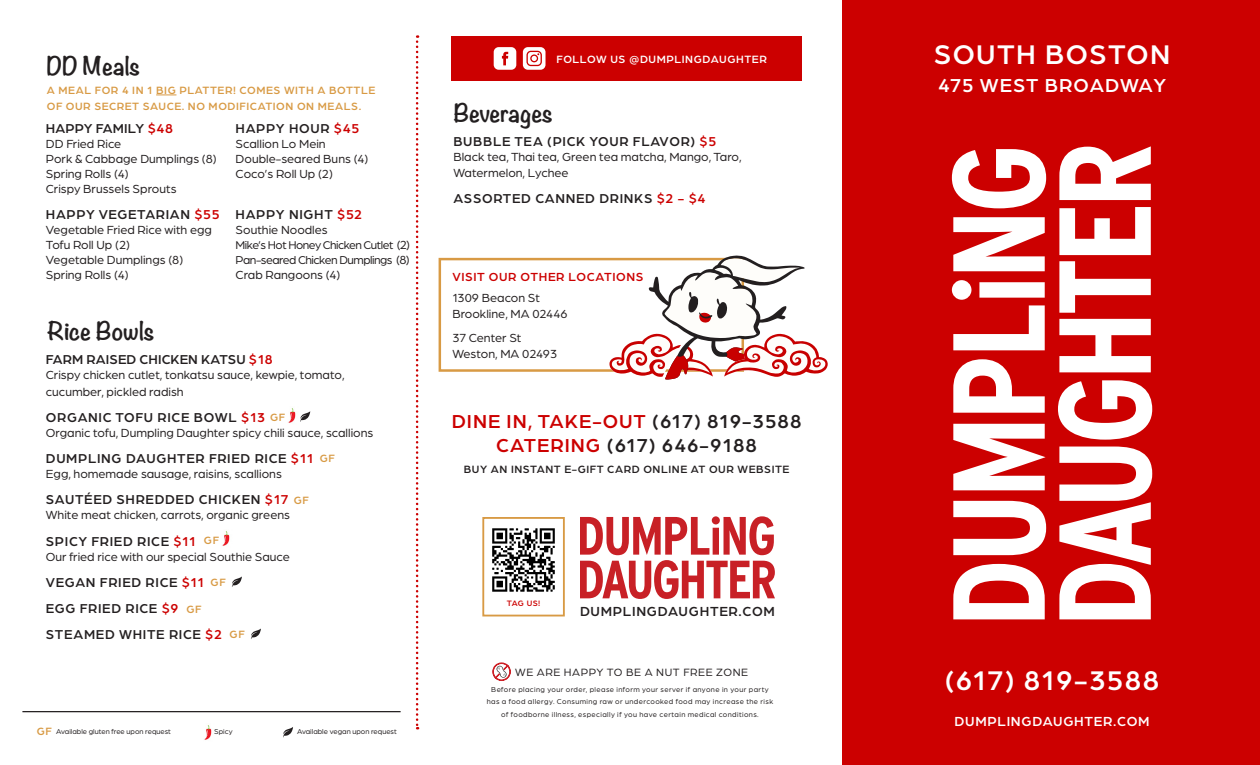
<style>
.page{position:relative;width:1260px;height:765px;background:#fff}
.page>*{position:absolute;margin:0;border:0;box-sizing:border-box;transform-origin:0 0}
.t1{font:500 28.75px "Arboria";letter-spacing:.05em;color:#fff}
.t2{font:700 22.5px "Noteworthy";color:#231f20}
.t3{font:500 20px "Arboria";letter-spacing:.05em;color:#c00}
.t4{font:500 20px "Arboria";letter-spacing:.05em;color:#231f20}
.t5{font:500 20px "Arboria";letter-spacing:.045em;color:#fff}
.t6{font:500 14px "Arboria";letter-spacing:.05em;color:#fff}
.t7{font:500 14px "Arboria";letter-spacing:.05em;color:#231f20}
.t8{font:500 13.75px "Arboria";letter-spacing:.05em;color:#231f20}
.t9{font:500 13.75px "Arboria";letter-spacing:.01em;color:#231f20}
.t10{font:12.5px/16.5px "Arboria";color:#231f20}
.t11{font:500 12.5px "Arboria";letter-spacing:.05em;color:#c00}
.t12{font:12.12px "Arboria";letter-spacing:-.04em;color:#231f20}
.t13{font:12px "Arboria";letter-spacing:-.04em;color:#231f20}
.t14{font:500 11.25px/16.2px "Arboria";letter-spacing:.05em;color:#d89a44}
.t15{font:500 11.25px "Arboria";letter-spacing:.05em;color:#231f20}
.t16{font:11.25px "Arboria";letter-spacing:.05em;color:#231f20}
.t17{font:500 11.25px "Arboria";letter-spacing:.05em;color:#fff}
.t18{font:500 8.38px "Arboria";color:#c00}
.t19{font:7.5px/12.5px "Arboria";letter-spacing:.05em;color:#231f20;text-align:center}
.t20{font:7.5px "Arboria";color:#231f20}
.s1{color:#c00}
.s2{font-size:12.5px}
.s3{color:#231f20}
</style>
<div class="page">
<div style="left:842px;top:0;width:418px;height:765px;background:#c00"></div>
<hr style="left:22px;top:711px;width:379px;height:1px;background:#231f20">
<svg style="left:283px;top:727px;width:10px;height:11px"></svg>
<img style="left:204px;top:725px;width:8px;height:15px">
<svg style="left:416px;top:35px;width:2px;height:694px"></svg>
<svg style="left:156px;top:95px;width:20px;height:1px"></svg>
<div style="left:451px;top:37px;width:351px;height:44px;background:#c00"></div>
<svg style="left:523px;top:47px;width:23px;height:23px"></svg>
<svg style="left:494px;top:47px;width:22px;height:23px"></svg>
<svg style="left:953px;top:564px;width:92px;height:55px"></svg>
<svg style="left:953px;top:501px;width:93px;height:54px"></svg>
<svg style="left:953px;top:424px;width:93px;height:66px"></svg>
<svg style="left:953px;top:359px;width:92px;height:54px"></svg>
<svg style="left:952px;top:280px;width:93px;height:70px"></svg>
<svg style="left:953px;top:217px;width:92px;height:54px"></svg>
<svg style="left:952px;top:149px;width:94px;height:59px"></svg>
<svg style="left:1059px;top:447px;width:93px;height:172px"></svg>
<svg style="left:1058px;top:380px;width:94px;height:60px"></svg>
<svg style="left:1059px;top:319px;width:92px;height:53px"></svg>
<svg style="left:1059px;top:261px;width:92px;height:52px"></svg>
<svg style="left:1059px;top:207px;width:92px;height:48px"></svg>
<svg style="left:1059px;top:146px;width:92px;height:54px"></svg>
<div style="left:439px;top:258px;width:305px;height:114px;border:2px solid #d89a44"></div>
<svg style="left:609px;top:255px;width:219px;height:124px"></svg>
<svg style="left:492px;top:662px;width:19px;height:19px"></svg>
<svg style="left:580px;top:516px;width:195px;height:83px"></svg>
<img style="left:492px;top:528px;width:63px;height:64px">
<div style="left:482px;top:517px;width:83px;height:99px;border:2px solid #d89a44"></div>
<svg style="left:231px;top:576px;width:11px;height:11px"></svg>
<svg style="left:251px;top:628px;width:10px;height:11px"></svg>
<img style="left:288px;top:408px;width:8px;height:15px">
<svg style="left:300px;top:411px;width:11px;height:11px"></svg>
<img style="left:222px;top:531px;width:8px;height:15px">
<p class="t2" style="left:47px;top:46px;width:95px">DD Meals</p>
<p class="t14" style="left:47px;top:81px;width:330px">A MEAL FOR 4 IN 1 BIG PLATTER! COMES WITH A BOTTLE<br>OF OUR SECRET SAUCE. NO MODIFICATION ON MEALS.</p>
<p class="t9" style="left:46px;top:119px;width:129px">HAPPY FAMILY <span class="s1">$48</span></p>
<p class="t10" style="left:46px;top:135px;width:77px">DD Fried Rice</p>
<p class="t10" style="left:46px;top:150px;width:172px">Pork &amp; Cabbage Dumplings (8)</p>
<p class="t10" style="left:46px;top:165px;width:84px">Spring Rolls (4)</p>
<p class="t10" style="left:46px;top:180px;width:132px">Crispy Brussels Sprouts</p>
<p class="t8" style="left:46px;top:205px;width:175px">HAPPY VEGETARIAN <span class="s1">$55</span></p>
<p class="t10" style="left:46px;top:221px;width:168px">Vegetable Fried Rice with egg</p>
<p class="t10" style="left:46px;top:236px;width:86px">Tofu Roll Up (2)</p>
<p class="t10" style="left:46px;top:251px;width:139px">Vegetable Dumplings (8)</p>
<p class="t10" style="left:46px;top:266px;width:84px">Spring Rolls (4)</p>
<p class="t8" style="left:236px;top:119px;width:125px">HAPPY HOUR <span class="s1">$45</span></p>
<p class="t10" style="left:236px;top:135px;width:92px">Scallion Lo Mein</p>
<p class="t10" style="left:236px;top:150px;width:134px;line-height:15px">Double-seared Buns (4)<br>Coco’s Roll Up (2)</p>
<p class="t8" style="left:236px;top:205px;width:128px">HAPPY NIGHT <span class="s1">$52</span></p>
<p class="t10" style="left:236px;top:221px;width:94px">Southie Noodles</p>
<p class="t13" style="left:236px;top:237px;width:176px">Mike’s Hot Honey Chicken Cutlet <span class="s2">(2)</span></p>
<p class="t12" style="left:236px;top:252px;width:176px">Pan-seared Chicken Dumplings <span class="s2">(8)</span></p>
<p class="t10" style="left:236px;top:266px;width:106px">Crab Rangoons (4)</p>
<p class="t2" style="left:47px;top:311px;width:109px">Rice Bowls</p>
<p class="t9" style="left:46px;top:350px;width:228px">FARM RAISED CHICKEN KATSU <span class="s1">$18</span></p>
<p class="t10" style="left:46px;top:366px;width:300px">Crispy chicken cutlet, tonkatsu sauce, kewpie, tomato, cucumber, pickled radish</p>
<p class="t8" style="left:46px;top:408px;width:221px">ORGANIC TOFU RICE BOWL <span class="s1">$13</span></p>
<p class="t10" style="left:46px;top:424px;width:329px">Organic tofu, Dumpling Daughter spicy chili sauce, scallions</p>
<p class="t8" style="left:46px;top:449px;width:269px">DUMPLING DAUGHTER FRIED RICE <span class="s1">$11</span></p>
<p class="t10" style="left:46px;top:465px;width:237px">Egg, homemade sausage, raisins, scallions</p>
<p class="t8" style="left:46px;top:491px;width:244px">SAUTÉED SHREDDED CHICKEN <span class="s1">$17</span></p>
<p class="t10" style="left:46px;top:507px;width:246px">White meat chicken, carrots, organic greens</p>
<p class="t8" style="left:46px;top:532px;width:151px">SPICY FRIED RICE <span class="s1">$11</span></p>
<p class="t10" style="left:46px;top:548px;width:246px">Our fried rice with our special Southie Sauce</p>
<p class="t8" style="left:46px;top:573px;width:160px">VEGAN FRIED RICE <span class="s1">$11</span></p>
<p class="t8" style="left:46px;top:599px;width:134px">EGG FRIED RICE <span class="s1">$9</span></p>
<p class="t8" style="left:46px;top:626px;width:178px">STEAMED WHITE RICE <span class="s1">$2</span></p>
<p class="t14" style="left:270px;top:408px;width:17px">GF</p>
<p class="t14" style="left:320px;top:450px;width:17px">GF</p>
<p class="t14" style="left:294px;top:491px;width:17px">GF</p>
<p class="t14" style="left:204px;top:531px;width:17px">GF</p>
<p class="t14" style="left:211px;top:573px;width:17px">GF</p>
<p class="t14" style="left:187px;top:600px;width:17px">GF</p>
<p class="t14" style="left:230px;top:625px;width:17px">GF</p>
<p class="t14" style="left:37px;top:722px;width:17px">GF</p>
<p class="t20" style="left:56px;top:727px;width:116px">Available gluten free upon request</p>
<p class="t19" style="left:214px;top:725px;width:20px">Spicy</p>
<p class="t20" style="left:297px;top:727px;width:101px">Available vegan upon request</p>
<p class="t17" style="left:557px;top:52px;width:212px">FOLLOW US @DUMPLINGDAUGHTER</p>
<p class="t1" style="left:934px;top:35px;width:238px">SOUTH BOSTON</p>
<p class="t5" style="left:938px;top:72px;width:230px">475 WEST BROADWAY</p>
<p class="t2" style="left:453px;top:93px;width:101px">Beverages</p>
<p class="t8" style="left:453px;top:132px;width:264px">BUBBLE TEA (PICK YOUR FLAVOR) <span class="s1">$5</span></p>
<p class="t10" style="left:453px;top:148px;width:290px">Black tea, Thai tea, Green tea matcha, Mango, Taro,<br>Watermelon, Lychee</p>
<p class="t8" style="left:453px;top:189px;width:254px">ASSORTED CANNED DRINKS <span class="s1">$2 - $4</span></p>
<p class="t11" style="left:452px;top:268px;width:193px">VISIT OUR OTHER LOCATIONS</p>
<p class="t10" style="left:452px;top:289px;width:89px">1309 Beacon St</p>
<p class="t10" style="left:452px;top:302px;width:117px;line-height:23.8px">Brookline, MA 02446<br>37 Center St</p>
<p class="t10" style="left:452px;top:345px;width:106px">Weston, MA 02493</p>
<p class="t3" style="left:452px;top:408px;width:351px">DINE IN, TAKE-OUT <span class="s3">(617) 819-3588</span></p>
<p class="t4" style="left:496px;top:432px;width:262px"><span class="s1">CATERING</span> (617) 646-9188</p>
<p class="t15" style="left:464px;top:462px;width:327px">BUY AN INSTANT E-GIFT CARD ONLINE AT OUR WEBSITE</p>
<p class="t18" style="left:507px;top:597px;width:35px">TAG US!</p>
<p class="t7" style="left:580px;top:602px;width:196px">DUMPLINGDAUGHTER.COM</p>
<p class="t16" style="left:515px;top:665px;width:234px">WE ARE HAPPY TO BE A NUT FREE ZONE</p>
<p class="t19" style="left:487px;top:683px;width:288px">Before placing your order, please inform your server if anyone in your party has a food allergy. Consuming raw or undercooked food may increase the risk of foodborne illness, especially if you have certain medical conditions.</p>
<p class="t1" style="left:945px;top:661px;width:216px">(617) 819-3588</p>
<p class="t6" style="left:955px;top:712px;width:196px">DUMPLINGDAUGHTER.COM</p>
</div>
